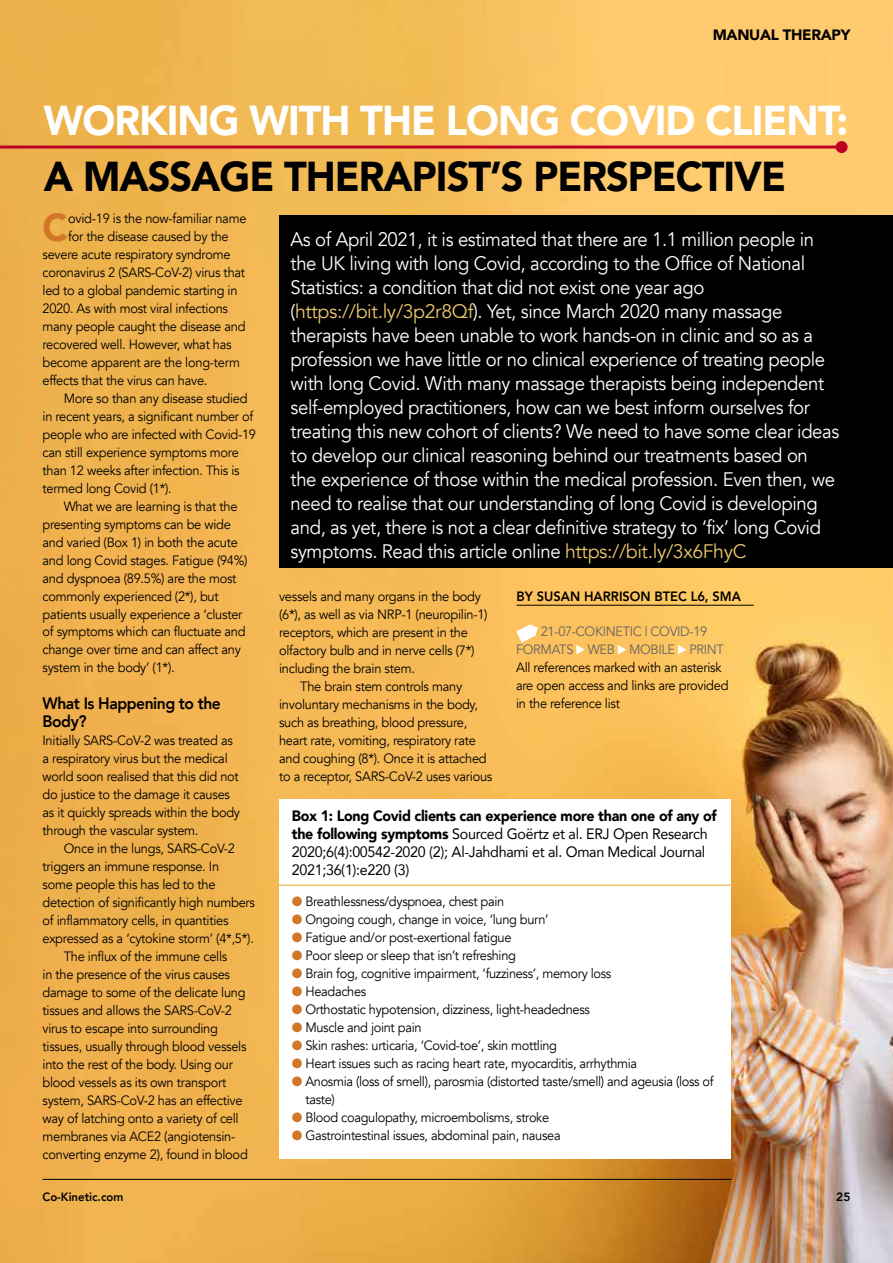
<style>
.page{position:relative;width:893px;height:1263px;background:#fff}
.page>*{position:absolute;margin:0;border:0;box-sizing:border-box;transform-origin:0 0}
.t1{font:900 41.7px "Avenir";letter-spacing:-.025em;color:#fff;scale:.95 1}
.t2{font:900 41.7px "Avenir";letter-spacing:-.025em;color:#000;scale:.95 1}
.t3{font:900 38.85px "Avenir";color:#d17727;scale:.95 1}
.t4{font:19.5px/24px "Avenir";letter-spacing:-.02em;color:#fff;scale:.95 1}
.t5{font:800 16.5px/18px "Avenir";letter-spacing:-.03em;color:#000;scale:.95 1}
.t6{font:15px/18px "Avenir";letter-spacing:-.02em;color:#000;scale:.95 1}
.t7{font:900 15px "Avenir";letter-spacing:-.02em;color:#000}
.t8{font:13.5px/18px "Avenir";letter-spacing:-.02em;color:#000;scale:.95 1}
.t9{font:13.5px/18px "Avenir";letter-spacing:-.025em;color:#636363;scale:.95 1}
.t10{font:800 13.5px "Avenir";color:#000;scale:.95 1}
.t11{font:800 12px "Avenir";color:#000;scale:.95 1}
.t12{font:800 12px "Avenir";color:#000}
.s1{color:#ebc76c}
.s2{font-weight:900}
.s3{color:#d17727}
</style>
<div class="page">
<img style="left:0;top:0;width:893px;height:1263px">
<hr style="left:43px;top:1179px;width:688px;height:1px;background:#000">
<div style="left:279px;top:799px;width:451px;height:360px;background:#fff"></div>
<svg style="left:516px;top:624px;width:22px;height:19px"></svg>
<svg style="left:576px;top:645px;width:9px;height:9px"></svg>
<svg style="left:618px;top:645px;width:8px;height:9px"></svg>
<svg style="left:678px;top:645px;width:8px;height:9px"></svg>
<hr style="left:517px;top:605px;width:237px;height:1px;background:#000">
<div style="left:279px;top:215px;width:614px;height:353px;background:#000"></div>
<hr style="left:278px;top:884px;width:453px;height:2px;background:#ebc76c">
<hr style="left:0;top:146px;width:842px;height:3px;background:#be0027">
<div style="left:836px;top:141px;width:12px;height:12px;background:#be0027;border-radius:50%"></div>
<p class="t7" style="left:713px;top:21px;width:139px">MANUAL THERAPY</p>
<h1 class="t1" style="left:44px;top:85px;width:848px">WORKING WITH THE LONG COVID CLIENT:</h1>
<h1 class="t2" style="left:44px;top:140px;width:783px">A MASSAGE THERAPIST’S PERSPECTIVE</h1>
<h2 class="t3" style="left:43px;top:194px;width:28px">C</h2>
<p class="t8" style="left:68px;top:209px;width:189px">ovid-19 is the now-familiar name</p>
<p class="t8" style="left:68px;top:227px;width:170px">for the disease caused by the</p>
<p class="t8" style="left:43px;top:245px;width:199px">severe acute respiratory syndrome</p>
<p class="t8" style="left:43px;top:263px;width:215px">coronavirus 2 (SARS-CoV-2) virus that</p>
<p class="t8" style="left:43px;top:281px;width:207px">led to a global pandemic starting in</p>
<p class="t8" style="left:43px;top:299px;width:197px">2020. As with most viral infections</p>
<p class="t8" style="left:43px;top:317px;width:215px">many people caught the disease and</p>
<p class="t8" style="left:43px;top:335px;width:201px">recovered well. However, what has</p>
<p class="t8" style="left:43px;top:353px;width:209px">become apparent are the long-term</p>
<p class="t8" style="left:43px;top:371px;width:175px">effects that the virus can have.</p>
<p class="t8" style="left:64px;top:389px;width:195px">More so than any disease studied</p>
<p class="t8" style="left:43px;top:407px;width:223px">in recent years, a significant number of</p>
<p class="t8" style="left:43px;top:425px;width:226px">people who are infected with Covid-19</p>
<p class="t8" style="left:43px;top:443px;width:208px">can still experience symptoms more</p>
<p class="t8" style="left:43px;top:461px;width:209px">than 12 weeks after infection. This is</p>
<p class="t8" style="left:43px;top:479px;width:138px">termed long Covid (1*).</p>
<p class="t8" style="left:64px;top:497px;width:184px">What we are learning is that the</p>
<p class="t8" style="left:43px;top:515px;width:200px">presenting symptoms can be wide</p>
<p class="t8" style="left:43px;top:533px;width:207px">and varied (Box 1) in both the acute</p>
<p class="t8" style="left:43px;top:551px;width:217px">and long Covid stages. Fatigue (94%)</p>
<p class="t8" style="left:43px;top:569px;width:206px">and dyspnoea (89.5%) are the most</p>
<p class="t8" style="left:43px;top:587px;width:187px">commonly experienced (2*), but</p>
<p class="t8" style="left:43px;top:605px;width:212px">patients usually experience a ‘cluster</p>
<p class="t8" style="left:43px;top:623px;width:215px">of symptoms which can fluctuate and</p>
<p class="t8" style="left:43px;top:641px;width:210px">change over time and can affect any</p>
<p class="t8" style="left:43px;top:659px;width:141px">system in the body’ (1*).</p>
<p class="t5" style="left:43px;top:694px;width:189px">What Is Happening to the<br>Body?</p>
<p class="t8" style="left:43px;top:731px;width:210px">Initially SARS-CoV-2 was treated as a respiratory virus but the medical world soon realised that this did not do justice to the damage it causes as it quickly spreads within the body through the vascular system.</p>
<p class="t8" style="left:64px;top:839px;width:182px">Once in the lungs, SARS-CoV-2</p>
<p class="t8" style="left:43px;top:857px;width:187px">triggers an immune response. In</p>
<p class="t8" style="left:43px;top:875px;width:184px">some people this has led to the</p>
<p class="t8" style="left:43px;top:893px;width:225px">detection of significantly high numbers</p>
<p class="t8" style="left:43px;top:911px;width:197px">of inflammatory cells, in quantities</p>
<p class="t8" style="left:43px;top:929px;width:224px">expressed as a ‘cytokine storm’ (4*,5*).</p>
<p class="t8" style="left:64px;top:947px;width:174px">The influx of the immune cells</p>
<p class="t8" style="left:43px;top:965px;width:199px">in the presence of the virus causes</p>
<p class="t8" style="left:43px;top:983px;width:215px">damage to some of the delicate lung</p>
<p class="t8" style="left:43px;top:1001px;width:201px">tissues and allows the SARS-CoV-2</p>
<p class="t8" style="left:43px;top:1019px;width:186px">virus to escape into surrounding</p>
<p class="t8" style="left:43px;top:1037px;width:216px">tissues, usually through blood vessels</p>
<p class="t8" style="left:43px;top:1055px;width:202px">into the rest of the body. Using our</p>
<p class="t8" style="left:43px;top:1073px;width:195px">blood vessels as its own transport</p>
<p class="t8" style="left:43px;top:1091px;width:212px">system, SARS-CoV-2 has an effective</p>
<p class="t8" style="left:43px;top:1109px;width:208px">way of latching onto a variety of cell</p>
<p class="t8" style="left:43px;top:1127px;width:204px">membranes via ACE2 (angiotensin-</p>
<p class="t8" style="left:43px;top:1145px;width:218px">converting enzyme 2), found in blood</p>
<p class="t4" style="left:291px;top:228px;width:579px">As of April 2021, it is estimated that there are 1.1 million people in the UK living with long Covid, according to the Office of National Statistics: a condition that did not exist one year ago (<span class="s1">https://bit.ly/3p2r8Qf</span>). Yet, since March 2020 many massage therapists have been unable to work hands-on in clinic and so as a profession we have little or no clinical experience of treating people with long Covid. With many massage therapists being independent self-employed practitioners, how can we best inform ourselves for treating this new cohort of clients? We need to have some clear ideas to develop our clinical reasoning behind our treatments based on<br>the experience of those within the medical profession. Even then, we need to realise that our understanding of long Covid is developing and, as yet, there is not a clear definitive strategy to ‘fix’ long Covid symptoms. Read this article online <span class="s1">https://bit.ly/3x6FhyC</span></p>
<p class="t8" style="left:279px;top:587px;width:214px">vessels and many organs in the body</p>
<p class="t8" style="left:279px;top:605px;width:221px">(6*), as well as via NRP-1 (neuropilin-1)</p>
<p class="t8" style="left:279px;top:623px;width:200px">receptors, which are present in the</p>
<p class="t8" style="left:279px;top:641px;width:207px">olfactory bulb and in nerve cells (7*)</p>
<p class="t8" style="left:279px;top:659px;width:144px">including the brain stem.</p>
<p class="t8" style="left:300px;top:677px;width:172px">The brain stem controls many</p>
<p class="t8" style="left:279px;top:695px;width:211px">involuntary mechanisms in the body,</p>
<p class="t8" style="left:279px;top:713px;width:200px">such as breathing, blood pressure,</p>
<p class="t8" style="left:279px;top:731px;width:209px">heart rate, vomiting, respiratory rate</p>
<p class="t8" style="left:279px;top:749px;width:220px">and coughing (8*). Once it is attached</p>
<p class="t8" style="left:279px;top:767px;width:226px">to a receptor, SARS-CoV-2 uses various</p>
<p class="t10" style="left:517px;top:585px;width:238px">BY SUSAN HARRISON BTEC L6, SMA</p>
<p class="t9" style="left:516px;top:623px;width:220px;text-indent:25px">21-07-COKINETIC | COVID-19<br>FORMATS WEB MOBILE PRINT</p>
<p class="t8" style="left:516px;top:659px;width:225px">All references marked with an asterisk are open access and links are provided in the reference list</p>
<p class="t6" style="left:292px;top:806px;width:449px"><span class="s2">Box 1: Long Covid clients can experience more than one of any of the following symptoms</span> Sourced Goërtz et al. ERJ Open Research 2020;6(4):00542-2020 (2); Al-Jahdhami et al. Oman Medical Journal 2021;36(1):e220 (3)</p>
<p class="t8" style="left:292px;top:892px;width:225px"><span class="s3">●</span> Breathlessness/dyspnoea, chest pain</p>
<p class="t8" style="left:292px;top:910px;width:272px"><span class="s3">●</span> Ongoing cough, change in voice, ‘lung burn’</p>
<p class="t8" style="left:292px;top:928px;width:233px"><span class="s3">●</span> Fatigue and/or post-exertional fatigue</p>
<p class="t8" style="left:292px;top:946px;width:238px"><span class="s3">●</span> Poor sleep or sleep that isn’t refreshing</p>
<p class="t8" style="left:292px;top:964px;width:338px"><span class="s3">●</span> Brain fog, cognitive impairment, ‘fuzziness’, memory loss</p>
<p class="t8" style="left:292px;top:982px;width:80px"><span class="s3">●</span> Headaches</p>
<p class="t8" style="left:292px;top:1000px;width:315px"><span class="s3">●</span> Orthostatic hypotension, dizziness, light-headedness</p>
<p class="t8" style="left:292px;top:1018px;width:138px"><span class="s3">●</span> Muscle and joint pain</p>
<p class="t8" style="left:292px;top:1036px;width:281px"><span class="s3">●</span> Skin rashes: urticaria, ‘Covid-toe’, skin mottling</p>
<p class="t8" style="left:292px;top:1054px;width:365px"><span class="s3">●</span> Heart issues such as racing heart rate, myocarditis, arrhythmia</p>
<p class="t8" style="left:305px;top:1072px;width:431px;text-indent:-14px"><span class="s3">●</span> Anosmia (loss of smell), parosmia (distorted taste/smell) and ageusia (loss of taste)</p>
<p class="t8" style="left:292px;top:1108px;width:272px"><span class="s3">●</span> Blood coagulopathy, microembolisms, stroke</p>
<p class="t8" style="left:292px;top:1126px;width:285px"><span class="s3">●</span> Gastrointestinal issues, abdominal pain, nausea</p>
<p class="t11" style="left:43px;top:1187px;width:87px">Co-Kinetic.com</p>
<p class="t12" style="left:836px;top:1187px;width:16px">25</p>
</div>
